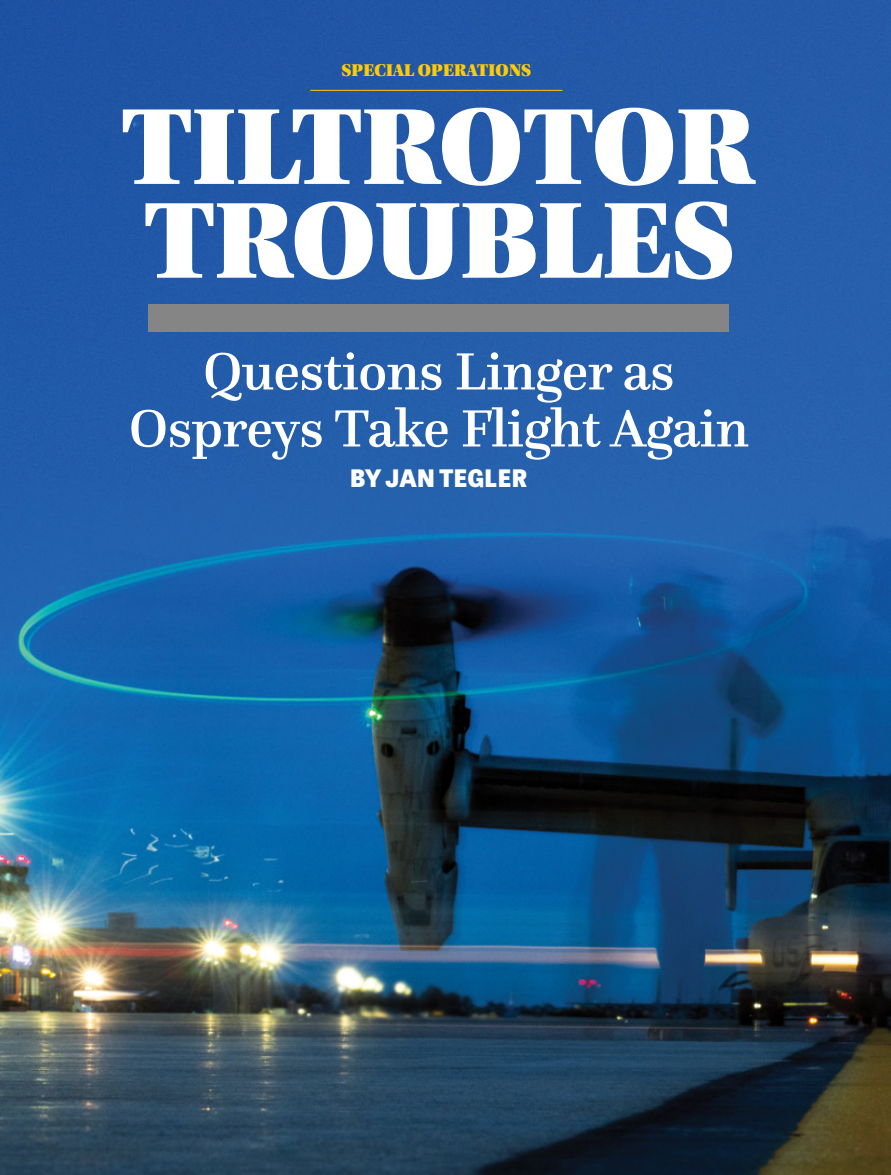
<style>
.page{position:relative;width:891px;height:1175px;background:#fff}
.page>*{position:absolute;margin:0;border:0;box-sizing:border-box;transform-origin:0 0}
.t1{font:114.45px/93.8px "Utopia Std Black Headline";color:#fff}
.t2{font:500 54.6px/57px "Questa";letter-spacing:-.01em;color:#fff;text-align:center}
.t3{font:800 24px "Tablet Gothic";color:#fff}
.t4{font:18px "Utopia Std Black Headline";letter-spacing:.01em;color:#ffcb05}
</style>
<div class="page">
<img style="left:0;top:0;width:891px;height:1174px">
<hr style="left:310px;top:90px;width:252px;height:1px;background:#ffcb05">
<div style="left:148px;top:304px;width:581px;height:28px;background:#868585"></div>
<p class="t4" style="left:342px;top:61px;width:191px">SPECIAL OPERATIONS</p>
<h1 class="t1" style="left:122px;top:102px;width:636px">TILTROTOR<br>TROUBLES</h1>
<p class="t2" style="left:129px;top:342px;width:622px">Questions Linger as<br>Ospreys Take Flight Again</p>
<p class="t3" style="left:350px;top:460px;width:179px">BY JAN TEGLER</p>
</div>
